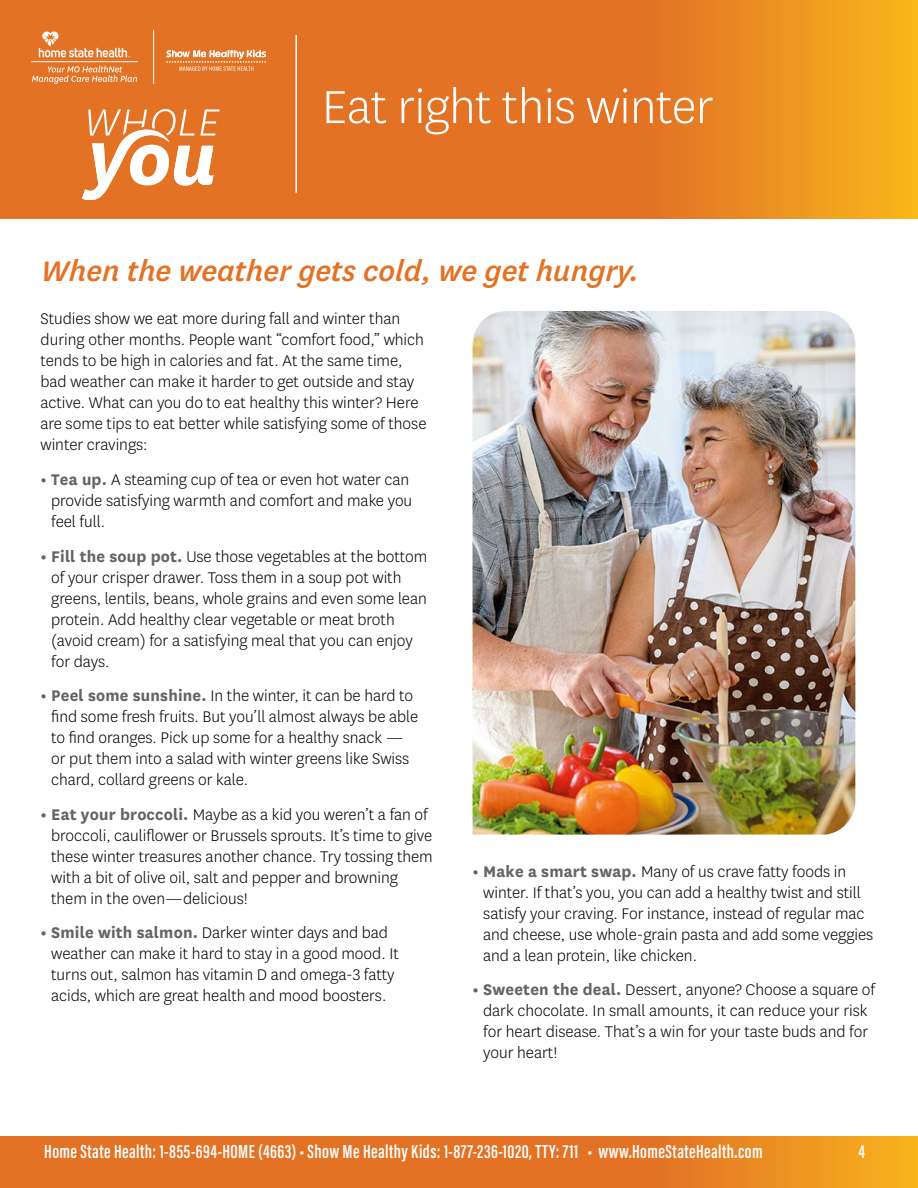
<style>
.page{position:relative;width:918px;height:1188px;background:#fff}
.page>*{position:absolute;margin:0;border:0;box-sizing:border-box;transform-origin:0 0}
.t1{font:54px "Centene Sans Light 2";letter-spacing:-.01em;color:#fff}
.t2{font:italic 500 33px "Centene Sans";color:#e37224}
.t3{font:600 19.5px "Acumin Pro Extra Cond";letter-spacing:.02em;color:#fff}
.t4{font:18px/21px "Centene Sans Light 2";color:#000}
.s1{font-family:"Centene Sans";font-weight:700;color:#636466}
</style>
<div class="page">
<svg style="left:0;top:0;width:918px;height:218px;background:#e67d23"></svg>
<svg style="left:166px;top:50px;width:100px;height:21px;background:#ea985f"></svg>
<hr style="left:153px;top:30px;width:1px;height:54px;background:#fff">
<svg style="left:32px;top:66px;width:105px;height:18px;background:#e88e4f"></svg>
<hr style="left:31px;top:61px;width:107px;height:1px;background:#fff">
<svg style="left:39px;top:32px;width:91px;height:26px;background:#e88c4d"></svg>
<svg style="left:0;top:1136px;width:918px;height:52px;background:#e57b23"></svg>
<svg style="left:82px;top:109px;width:138px;height:91px"></svg>
<hr style="left:296px;top:35px;width:1px;height:158px;background:#fff">
<img style="left:472px;top:311px;width:384px;height:524px">
<h2 class="t1" style="left:322px;top:73px;width:393px">Eat right this winter</h2>
<h3 class="t2" style="left:40px;top:249px;width:603px">When the weather gets cold, we get hungry.</h3>
<p class="t4" style="left:40px;top:308px;width:388px">Studies show we eat more during fall and winter than during other months. People want “comfort food,” which tends to be high in calories and fat. At the same time, bad weather can make it harder to get outside and stay active. What can you do to eat healthy this winter? Here are some tips to eat better while satisfying some of those winter cravings:</p>
<p class="t4" style="left:51px;top:468px;width:363px;text-indent:-11px"><span class="s1">• Tea up.</span> A steaming cup of tea or even hot water can provide satisfying warmth and comfort and make you feel full.</p>
<p class="t4" style="left:51px;top:545px;width:378px;text-indent:-11px"><span class="s1">• Fill the soup pot.</span> Use those vegetables at the bottom of your crisper drawer. Toss them in a soup pot with greens, lentils, beans, whole grains and even some lean protein. Add healthy clear vegetable or meat broth (avoid cream) for a satisfying meal that you can enjoy for days.</p>
<p class="t4" style="left:51px;top:685px;width:369px;text-indent:-11px"><span class="s1">• Peel some sunshine.</span> In the winter, it can be hard to find some fresh fruits. But you’ll almost always be able to find oranges. Pick up some for a healthy snack — or put them into a salad with winter greens like Swiss chard, collard greens or kale.</p>
<p class="t4" style="left:51px;top:803px;width:383px;text-indent:-11px"><span class="s1">• Eat your broccoli.</span> Maybe as a kid you weren’t a fan of broccoli, cauliflower or Brussels sprouts. It’s time to give these winter treasures another chance. Try tossing them with a bit of olive oil, salt and pepper and browning them in the oven—delicious!</p>
<p class="t4" style="left:51px;top:922px;width:349px;text-indent:-11px"><span class="s1">• Smile with salmon.</span> Darker winter days and bad weather can make it hard to stay in a good mood. It turns out, salmon has vitamin D and omega-3 fatty acids, which are great health and mood boosters.</p>
<p class="t4" style="left:483px;top:860px;width:392px;text-indent:-11px"><span class="s1">• Make a smart swap.</span> Many of us crave fatty foods in winter. If that’s you, you can add a healthy twist and still satisfy your craving. For instance, instead of regular mac and cheese, use whole-grain pasta and add some veggies and a lean protein, like chicken.</p>
<p class="t4" style="left:483px;top:979px;width:394px;text-indent:-11px"><span class="s1">• Sweeten the deal.</span> Dessert, anyone? Choose a square of dark chocolate. In small amounts, it can reduce your risk for heart disease. That’s a win for your taste buds and for your heart!</p>
<p class="t3" style="left:44px;top:1139px;width:720px">Home State Health: 1-855-694-HOME (4663) • Show Me Healthy Kids: 1-877-236-1020, TTY: 711 • www.HomeStateHealth.com</p>
<p class="t3" style="left:858px;top:1139px;width:8px">4</p>
</div>
